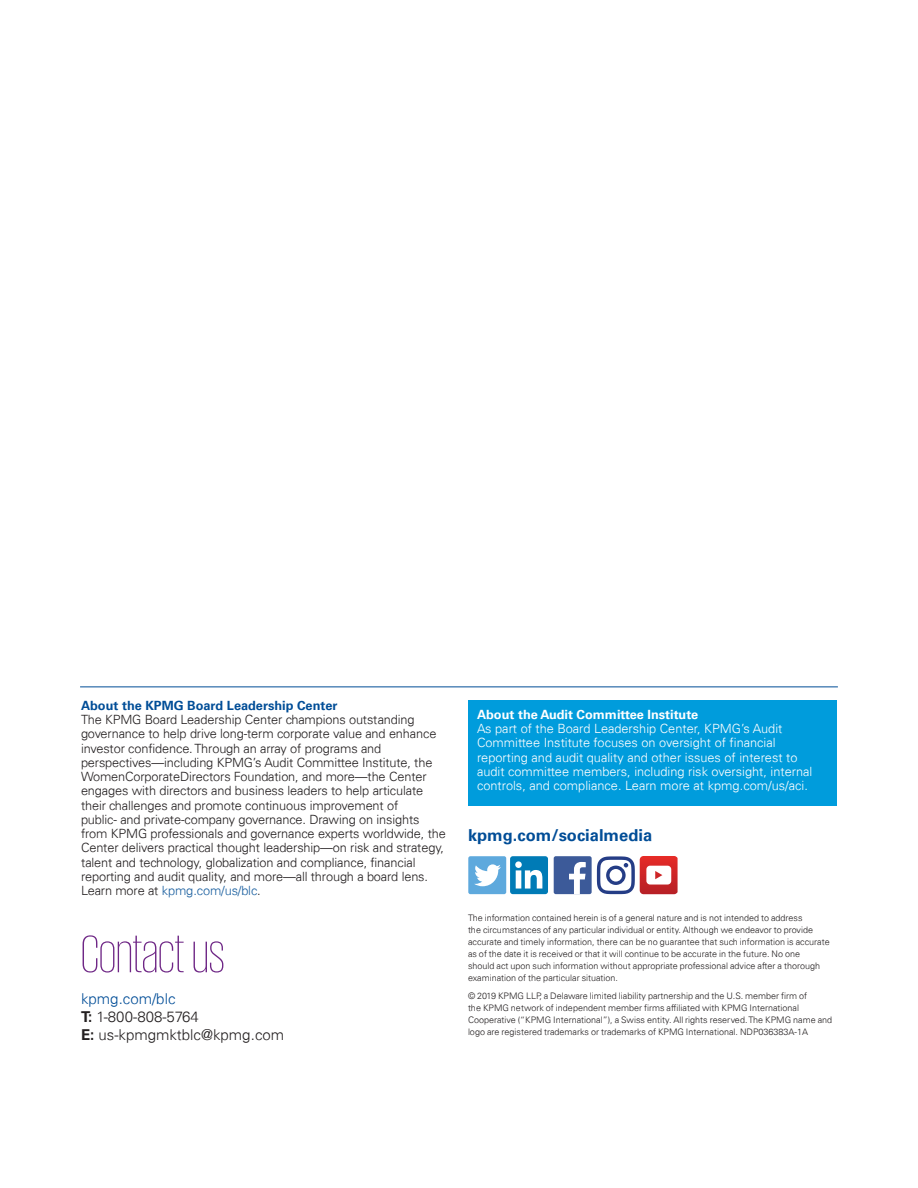
<style>
.page{position:relative;width:918px;height:1188px;background:#fff}
.page>*{position:absolute;margin:0;border:0;box-sizing:border-box;transform-origin:0 0}
.t1{font:200 54px "KPMG";color:#6f2786}
.t2{font:700 16.5px "Univers 65";color:#014d97}
.t3{font:300 15px/18px "Univers 45";color:#231f20}
.t4{font:300 12.75px/14.2px "Univers 45";letter-spacing:-.01em;color:#231f20}
.t5{font:300 12.75px/14.2px "Univers 45";color:#fff}
.t6{font:700 12.75px "Univers 65";color:#014d97}
.t7{font:700 12.75px "Univers 65";color:#fff}
.t8{font:300 9px/12px "Univers 45";color:#231f20}
.s1{color:#175d9e}
.s2{color:#014d97}
.s3{font-family:"Univers 65";font-weight:700}
</style>
<div class="page">
<div style="left:468px;top:700px;width:369px;height:106px;background:#009cdc"></div>
<hr style="left:80px;top:687px;width:758px;height:1px;background:#014d97">
<div style="left:510px;top:856px;width:38px;height:38px;background:#007bb6;border-radius:3px"></div>
<svg style="left:515px;top:861px;width:27px;height:28px"></svg>
<div style="left:554px;top:856px;width:38px;height:38px;background:#3c5a99;border-radius:2px"></div>
<svg style="left:569px;top:862px;width:17px;height:32px"></svg>
<div style="left:468px;top:856px;width:38px;height:38px;background:#5ea9dd;border-radius:2px"></div>
<svg style="left:474px;top:864px;width:27px;height:22px"></svg>
<svg style="left:597px;top:856px;width:81px;height:38px"></svg>
<h3 class="t6" style="left:81px;top:698px;width:258px">About the KPMG Board Leadership Center</h3>
<p class="t4" style="left:81px;top:713px;width:366px">The KPMG Board Leadership Center champions outstanding governance to help drive long-term corporate value and enhance investor confidence. Through an array of programs and perspectives—including KPMG’s Audit Committee Institute, the WomenCorporateDirectors Foundation, and more—the Center engages with directors and business leaders to help articulate their challenges and promote continuous improvement of<br>public- and private-company governance. Drawing on insights from KPMG professionals and governance experts worldwide, the Center delivers practical thought leadership—on risk and strategy, talent and technology, globalization and compliance, financial reporting and audit quality, and more—all through a board lens.<br>Learn more at <span class="s1">kpmg.com/us/blc</span>.</p>
<h3 class="t7" style="left:477px;top:707px;width:223px">About the Audit Committee Institute</h3>
<p class="t5" style="left:477px;top:722px;width:337px">As part of the Board Leadership Center, KPMG’s Audit Committee Institute focuses on oversight of financial reporting and audit quality and other issues of interest to audit committee members, including risk oversight, internal controls, and compliance. Learn more at kpmg.com/us/aci.</p>
<h2 class="t2" style="left:468px;top:826px;width:186px">kpmg.com/socialmedia</h2>
<p class="t8" style="left:468px;top:912px;width:363px">The information contained herein is of a general nature and is not intended to address<br>the circumstances of any particular individual or entity. Although we endeavor to provide accurate and timely information, there can be no guarantee that such information is accurate as of the date it is received or that it will continue to be accurate in the future. No one<br>should act upon such information without appropriate professional advice after a thorough examination of the particular situation.</p>
<h1 class="t1" style="left:81px;top:928px;width:145px">Contact us</h1>
<h3 class="t3" style="left:81px;top:989px;width:205px"><span class="s2">kpmg.com/blc<br></span><span class="s3">T:</span> 1-800-808-5764<br><span class="s3">E:</span> us-kpmgmktblc@kpmg.com</h3>
<p class="t8" style="left:468px;top:989px;width:366px">© 2019 KPMG LLP, a Delaware limited liability partnership and the U.S. member firm of<br>the KPMG network of independent member firms affiliated with KPMG International Cooperative (“KPMG International”), a Swiss entity. All rights reserved. The KPMG name and logo are registered trademarks or trademarks of KPMG International. NDP036383A-1A</p>
</div>
